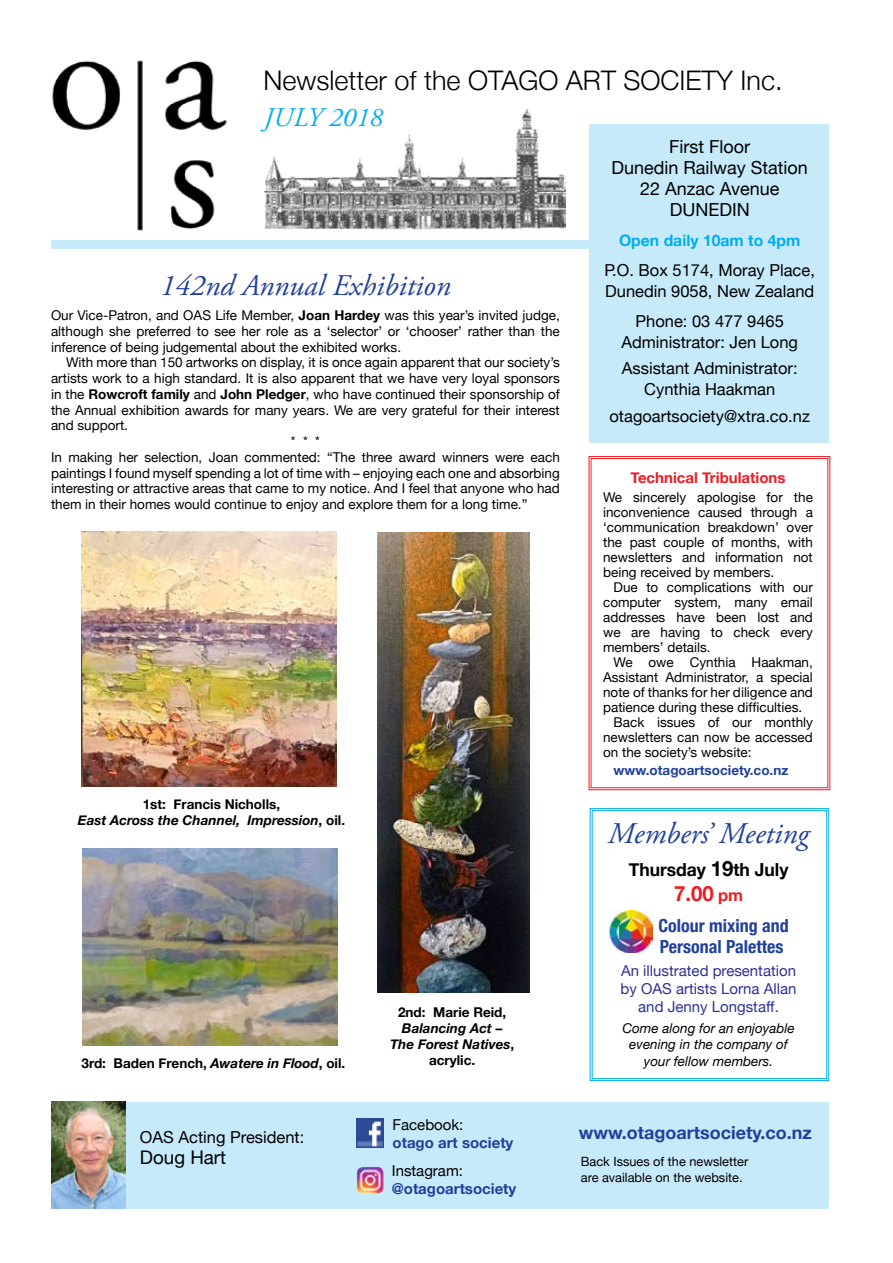
<style>
.page{position:relative;width:893px;height:1263px;background:#fff}
.page>*{position:absolute;margin:0;border:0;box-sizing:border-box;transform-origin:0 0}
.t1{font:italic 30px "Adobe Garamond Pro";color:#21409a}
.t2{font:300 27px "Helvetica Neue";color:#000}
.t3{font:italic 27px "Adobe Garamond Pro";color:#00aeef}
.t4{font:700 21px "Helvetica Neue";color:#ed1c24}
.t5{font:18.75px "Helvetica Neue";color:#000}
.t6{font:18px/21px "Helvetica Neue";color:#000;text-align:center}
.t7{font:700 condensed 18px/21px "Helvetica Neue";color:#21409a}
.t8{font:700 18px "Helvetica Neue";color:#21409a}
.t9{font:700 18px "Helvetica Neue";color:#000}
.t10{font:16.5px/21px "Helvetica Neue";color:#000;text-align:center}
.t11{font:700 15.75px "Helvetica Neue";color:#00aeef}
.t12{font:15px/18px "Helvetica Neue";color:#2e3192;text-align:center}
.t13{font:700 15px "Helvetica Neue";color:#21409a}
.t14{font:700 15px "Helvetica Neue";color:#ed1c24}
.t15{font:15px "Helvetica Neue";color:#000}
.t16{font:13.5px/15px "Helvetica Neue";color:#000;text-align:justify}
.t17{font:italic 700 13.5px/15.8px "Helvetica Neue";color:#000;text-align:center}
.t18{font:italic 13.5px/16.5px "Helvetica Neue";color:#000;text-align:center}
.t19{font:700 13.5px "Helvetica Neue";color:#000}
.t20{font:700 13.5px "Helvetica Neue";color:#21409a}
.t21{font:12.75px/16.5px "Helvetica Neue";color:#000}
.s1{font-weight:700}
.s2{font-style:normal}
.s3{font-style:italic}
.s4{font-size:21px}
.s5{font-size:16.5px}
</style>
<div class="page">
<div style="left:125px;top:1102px;width:704px;height:106px;background:#c7eafb"></div>
<img style="left:264px;top:109px;width:301px;height:121px">
<img style="left:52px;top:60px;width:175px;height:171px">
<div style="left:590px;top:124px;width:239px;height:318px;background:#c7eafb"></div>
<img style="left:51px;top:1102px;width:74px;height:106px">
<img style="left:357px;top:1119px;width:27px;height:28px">
<img style="left:357px;top:1167px;width:27px;height:27px">
<div style="left:51px;top:240px;width:553px;height:9px;background:#c7eafb"></div>
<svg style="left:589px;top:808px;width:241px;height:273px"></svg>
<div style="left:592px;top:810px;width:235px;height:269px;border:1px solid #00aeef"></div>
<svg style="left:588px;top:456px;width:243px;height:335px"></svg>
<div style="left:590px;top:458px;width:238px;height:330px;border:1px solid #ed1c24"></div>
<img style="left:610px;top:910px;width:42px;height:42px">
<img style="left:81px;top:531px;width:255px;height:256px">
<img style="left:83px;top:849px;width:255px;height:196px">
<img style="left:377px;top:533px;width:153px;height:459px">
<h2 class="t2" style="left:264px;top:64px;width:521px">Newsletter of the Otago Art Society Inc.</h2>
<h2 class="t3" style="left:264px;top:101px;width:121px">JULY 2018</h2>
<h1 class="t1" style="left:160px;top:268px;width:292px">142nd Annual Exhibition</h1>
<p class="t16" style="left:51px;top:307px;width:510px;line-height:15.8px">Our Vice-Patron, and OAS Life Member, <span class="s1">Joan Hardey</span> was this year’s invited judge, although she preferred to see her role as a ‘selector’ or ‘chooser’ rather than the inference of being judgemental about the exhibited works.</p>
<p class="t16" style="left:66px;top:355px;width:495px">With more than 150 artworks on display, it is once again apparent that our society’s</p>
<p class="t16" style="left:51px;top:371px;width:510px">artists work to a high standard. It is also apparent that we have very loyal sponsors</p>
<p class="t16" style="left:51px;top:386px;width:510px">in the <span class="s1">Rowcroft family</span> and <span class="s1">John Pledger</span>, who have continued their sponsorship of</p>
<p class="t16" style="left:51px;top:402px;width:510px">the Annual exhibition awards for many years. We are very grateful for their interest</p>
<p class="t16" style="left:51px;top:418px;width:79px">and support.</p>
<p class="t16" style="left:291px;top:434px;width:31px">* * *</p>
<p class="t16" style="left:51px;top:449px;width:510px">In making her selection, Joan commented: “The three award winners were each</p>
<p class="t16" style="left:51px;top:465px;width:510px">paintings I found myself spending a lot of time with – enjoying each one and absorbing</p>
<p class="t16" style="left:51px;top:481px;width:510px">interesting or attractive areas that came to my notice. And I feel that anyone who had</p>
<p class="t16" style="left:51px;top:497px;width:478px">them in their homes would continue to enjoy and explore them for a long time.”</p>
<p class="t17" style="left:78px;top:796px;width:269px"><span class="s2">1st: Francis Nicholls,<br></span>East Across the Channel, Impression<span class="s2">, oil.</span></p>
<p class="t19" style="left:398px;top:1004px;width:110px">2nd: Marie Reid,</p>
<p class="t17" style="left:390px;top:1020px;width:126px">Balancing Act –<br>The Forest Natives<span class="s2">,</span></p>
<p class="t19" style="left:82px;top:1054px;width:265px">3rd: Baden French, <span class="s3">Awatere in Flood</span>, oil.</p>
<p class="t19" style="left:429px;top:1051px;width:48px">acrylic.</p>
<h3 class="t6" style="left:612px;top:136px;width:198px">First Floor<br>Dunedin Railway Station<br>22 Anzac Avenue<br>DUNEDIN</h3>
<p class="t11" style="left:619px;top:231px;width:183px">Open daily 10am to 4pm</p>
<p class="t10" style="left:605px;top:260px;width:212px;text-align:left">P.O. Box 5174, Moray Place,<br>Dunedin 9058, New Zealand</p>
<p class="t10" style="left:621px;top:311px;width:178px">Phone: 03 477 9465<br>Administrator: Jen Long</p>
<p class="t10" style="left:622px;top:357px;width:177px">Assistant Administrator:<br>Cynthia Haakman</p>
<p class="t10" style="left:609px;top:405px;width:202px">otagoartsociety@xtra.co.nz</p>
<p class="t14" style="left:630px;top:468px;width:156px">Technical Tribulations</p>
<p class="t16" style="left:603px;top:490px;width:211px">We sincerely apologise for the inconvenience caused through a ‘communication breakdown’ over the past couple of months, with newsletters and information not being received by members.</p>
<p class="t16" style="left:603px;top:580px;width:211px;text-indent:11px">Due to complications with our computer system, many email addresses have been lost and we are having to check every members’ details.</p>
<p class="t16" style="left:614px;top:655px;width:201px">We owe Cynthia Haakman,</p>
<p class="t16" style="left:603px;top:670px;width:211px">Assistant Administrator, a special</p>
<p class="t16" style="left:603px;top:685px;width:211px">note of thanks for her diligence and</p>
<p class="t16" style="left:603px;top:700px;width:201px">patience during these difficulties.</p>
<p class="t16" style="left:614px;top:715px;width:201px">Back issues of our monthly</p>
<p class="t16" style="left:603px;top:730px;width:211px">newsletters can now be accessed</p>
<p class="t16" style="left:603px;top:745px;width:150px">on the society’s website:</p>
<p class="t20" style="left:614px;top:762px;width:176px">www.otagoartsociety.co.nz</p>
<h1 class="t1" style="left:608px;top:816px;width:202px">Members’ Meeting</h1>
<h3 class="t9" style="left:629px;top:859px;width:161px">Thursday <span class="s4">19</span>th July</h3>
<h3 class="t4" style="left:674px;top:880px;width:71px">7.00 <span class="s5">pm</span></h3>
<h3 class="t7" style="left:659px;top:915px;width:132px">Colour mixing and<br>Personal Palettes</h3>
<p class="t12" style="left:620px;top:961px;width:178px">An illustrated presentation by OAS artists Lorna Allan and Jenny Longstaff.</p>
<p class="t18" style="left:622px;top:1019px;width:174px">Come along for an enjoyable evening in the company of your fellow members.</p>
<p class="t10" style="left:140px;top:1127px;width:166px">OAS Acting President:</p>
<h3 class="t5" style="left:140px;top:1146px;width:88px">Doug Hart</h3>
<p class="t15" style="left:393px;top:1115px;width:72px">Facebook:</p>
<p class="t13" style="left:393px;top:1133px;width:122px">otago art society</p>
<p class="t15" style="left:392px;top:1161px;width:73px">Instagram:</p>
<p class="t13" style="left:392px;top:1179px;width:126px">@otagoartsociety</p>
<h3 class="t8" style="left:579px;top:1121px;width:234px">www.otagoartsociety.co.nz</h3>
<p class="t21" style="left:581px;top:1153px;width:169px">Back Issues of the newsletter are available on the website.</p>
</div>
